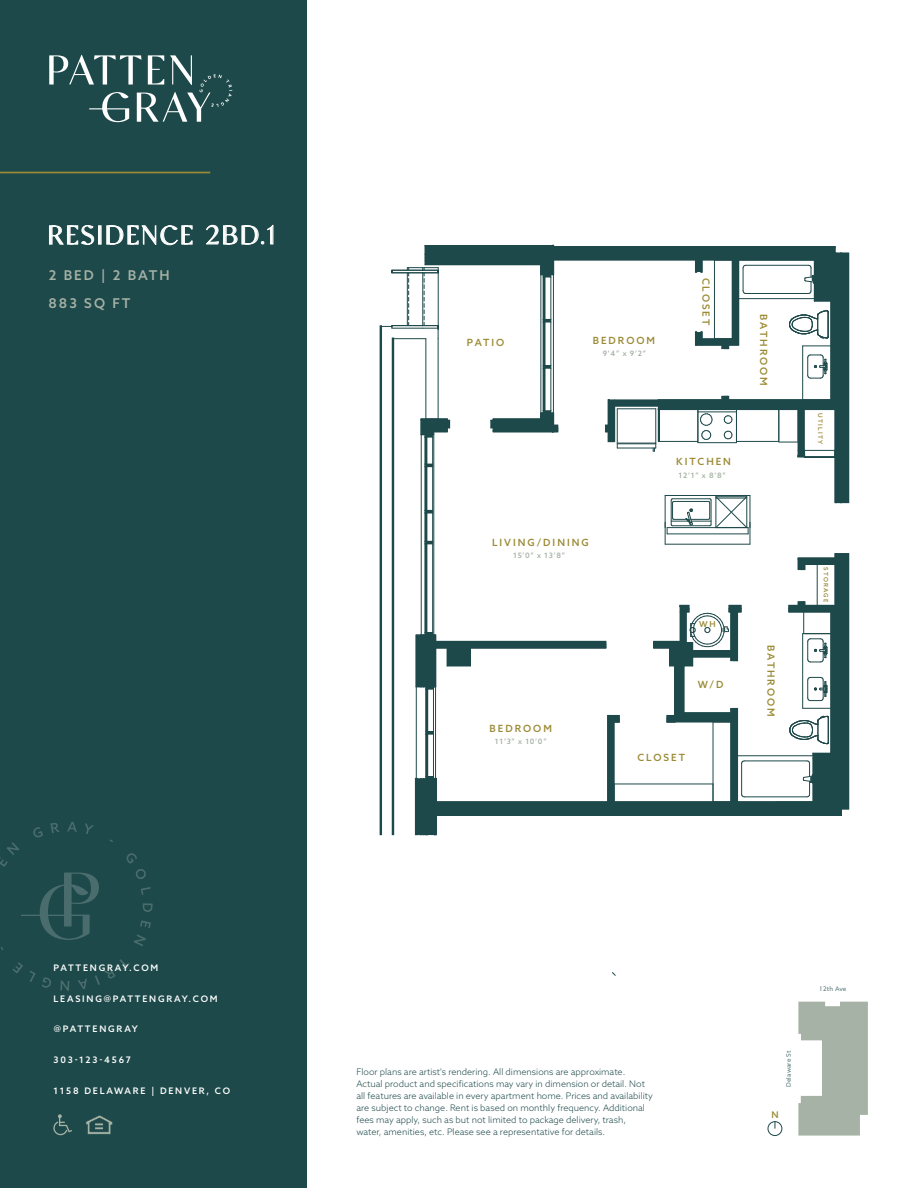
<style>
.page{position:relative;width:918px;height:1188px;background:#fff}
.page>*{position:absolute;margin:0;border:0;box-sizing:border-box;transform-origin:0 0}
.t1{font:28.5px "Analogue";letter-spacing:.1em;color:#fff}
.t2{font:500 13.5px "Azo Sans";letter-spacing:.15em;color:#a5b2a5}
.t3{font:500 9.9px "Azo Sans";letter-spacing:.2em;color:#9b8b36}
.t4{font:500 9.15px "Azo Sans";color:#9b8b36}
.t5{font:300 9px/12px "Azo Sans";color:#1e494a}
.t6{font:500 9px "Azo Sans";letter-spacing:.2em;color:#fff}
.t7{font:500 8.25px "Azo Sans";color:#9b8b36}
.t8{font:500 7.35px "Azo Sans";letter-spacing:.1em;color:#a5b2a5}
.t9{font:6.3px "Azo Sans";letter-spacing:.025em;color:#1e494a}
.t10{font:500 6.15px "Azo Sans";letter-spacing:.2em;color:#9b8b36}
.t11{font:500 6px "Azo Sans";letter-spacing:.2em;color:#9b8b36}
</style>
<div class="page">
<div style="left:0;top:0;width:306px;height:1188px;background:#1e494a"></div>
<svg style="left:49px;top:225px;width:45px;height:20px"></svg>
<div style="left:98px;top:226px;width:3px;height:18px;border:1px solid #fff"></div>
<svg style="left:106px;top:225px;width:86px;height:20px"></svg>
<svg style="left:206px;top:225px;width:67px;height:20px"></svg>
<svg style="left:49px;top:55px;width:183px;height:67px"></svg>
<svg style="left:0;top:842px;width:19px;height:25px"></svg>
<svg style="left:33px;top:827px;width:10px;height:11px"></svg>
<svg style="left:50px;top:823px;width:10px;height:10px"></svg>
<svg style="left:67px;top:822px;width:10px;height:10px"></svg>
<svg style="left:85px;top:823px;width:9px;height:11px"></svg>
<svg style="left:126px;top:853px;width:20px;height:26px"></svg>
<svg style="left:141px;top:887px;width:10px;height:8px"></svg>
<svg style="left:143px;top:903px;width:10px;height:9px"></svg>
<svg style="left:140px;top:920px;width:11px;height:8px"></svg>
<svg style="left:134px;top:934px;width:12px;height:12px"></svg>
<svg style="left:95px;top:959px;width:35px;height:26px"></svg>
<svg style="left:78px;top:979px;width:9px;height:10px"></svg>
<svg style="left:60px;top:981px;width:9px;height:10px"></svg>
<svg style="left:42px;top:977px;width:9px;height:11px"></svg>
<svg style="left:29px;top:971px;width:7px;height:11px"></svg>
<svg style="left:13px;top:962px;width:10px;height:11px"></svg>
<svg style="left:21px;top:873px;width:78px;height:67px"></svg>
<hr style="left:0;top:172px;width:210px;height:1px;background:#9b8b36">
<svg style="left:53px;top:1114px;width:19px;height:22px"></svg>
<svg style="left:86px;top:1115px;width:27px;height:19px"></svg>
<svg style="left:798px;top:1002px;width:70px;height:134px"></svg>
<div style="left:768px;top:1121px;width:14px;height:15px;border:1px solid #1e494a;border-radius:50%"></div>
<div style="left:392px;top:338px;width:2px;height:497px;border:2px solid #1e494a"></div>
<div style="left:380px;top:325px;width:2px;height:510px;border:2px solid #1e494a"></div>
<hr style="left:393px;top:338px;width:33px;height:1px;background:#1e494a">
<hr style="left:392px;top:325px;width:31px;height:1px;background:#1e494a">
<svg style="left:381px;top:326px;width:12px;height:2px"></svg>
<hr style="left:392px;top:328px;width:31px;height:1px;background:#1e494a">
<hr style="left:392px;top:270px;width:31px;height:1px;background:#1e494a">
<hr style="left:392px;top:273px;width:31px;height:1px;background:#1e494a">
<svg style="left:407px;top:245px;width:443px;height:591px"></svg>
<div style="left:817px;top:757px;width:16px;height:50px;background:#1e494a"></div>
<div style="left:819px;top:260px;width:13px;height:39px;background:#1e494a"></div>
<h1 class="t1" style="left:48px;top:219px;width:228px">RESIDENCE 2BD.1</h1>
<h2 class="t2" style="left:49px;top:266px;width:123px">2 BED | 2 BATH</h2>
<h2 class="t2" style="left:49px;top:295px;width:84px">883 SQ FT</h2>
<p class="t6" style="left:53px;top:962px;width:106px">PATTENGRAY.COM</p>
<p class="t6" style="left:53px;top:992px;width:166px">LEASING@PATTENGRAY.COM</p>
<p class="t6" style="left:54px;top:1023px;width:85px">@PATTENGRAY</p>
<p class="t6" style="left:54px;top:1054px;width:79px">303-123-4567</p>
<p class="t6" style="left:53px;top:1085px;width:178px">1158 DELAWARE | DENVER, CO</p>
<p class="t3" style="left:467px;top:336px;width:39px">PATIO</p>
<p class="t3" style="left:593px;top:334px;width:64px">BEDROOM</p>
<p class="t8" style="left:603px;top:348px;width:45px">9’4” x 9’2”</p>
<p class="t3" style="left:713px;top:278px;width:49px;rotate:90deg">CLOSET</p>
<p class="t3" style="left:492px;top:536px;width:98px">LIVING/DINING</p>
<p class="t8" style="left:513px;top:550px;width:54px">15’0” x 13’8”</p>
<p class="t3" style="left:490px;top:722px;width:64px">BEDROOM</p>
<p class="t8" style="left:495px;top:736px;width:53px">11’3” x 10’0”</p>
<p class="t3" style="left:676px;top:455px;width:56px">KITCHEN</p>
<p class="t8" style="left:679px;top:470px;width:49px">12’1” x 8’8”</p>
<p class="t7" style="left:699px;top:618px;width:18px">WH</p>
<p class="t3" style="left:698px;top:678px;width:27px">W/D</p>
<p class="t3" style="left:638px;top:751px;width:49px">CLOSET</p>
<p class="t3" style="left:770px;top:314px;width:73px;rotate:90deg">BATHROOM</p>
<p class="t3" style="left:777px;top:645px;width:73px;rotate:90deg">BATHROOM</p>
<p class="t10" style="left:825px;top:413px;width:32px;rotate:90deg">UTILITY</p>
<p class="t11" style="left:830px;top:567px;width:37px;rotate:90deg">STORAGE</p>
<p class="t5" style="left:356px;top:1066px;width:298px">Floor plans are artist's rendering. All dimensions are approximate.<br>Actual product and specifications may vary in dimension or detail. Not all features are available in every apartment home. Prices and availability are subject to change. Rent is based on monthly frequency. Additional fees may apply, such as but not limited to package delivery, trash, water, amenities, etc. Please see a representative for details.</p>
<p class="t9" style="left:785px;top:1087px;width:38px;rotate:-90deg">Delaware St</p>
<p class="t4" style="left:771px;top:1108px;width:9px">N</p>
<p class="t9" style="left:820px;top:984px;width:28px">12th Ave</p>
</div>
